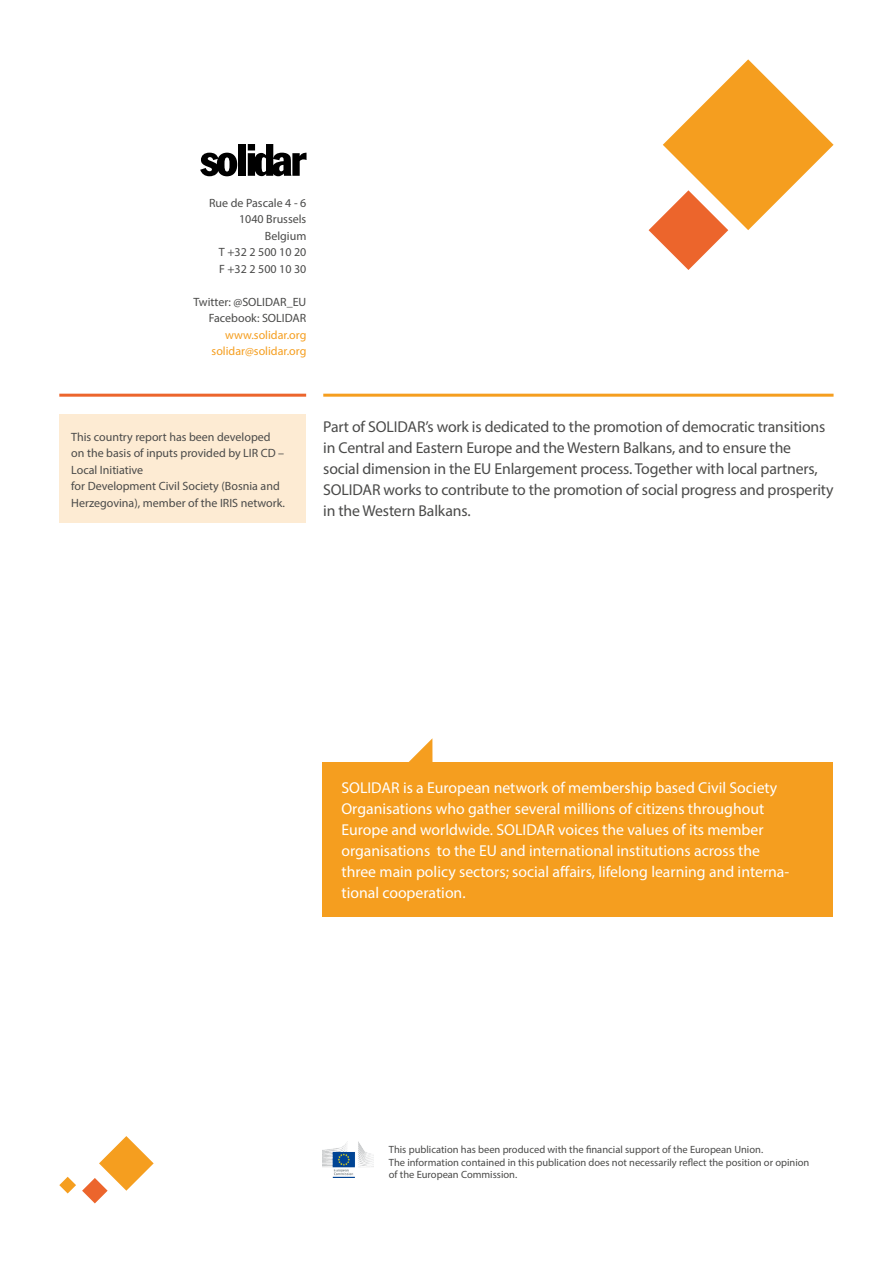
<style>
.page{position:relative;width:893px;height:1263px;background:#fff}
.page>*{position:absolute;margin:0;border:0;box-sizing:border-box;transform-origin:0 0}
.t1{font:15.75px/21px "Myriad Pro";color:#fff}
.t2{font:15.75px/21px "Myriad Pro";letter-spacing:-.01em;color:#4a4a49}
.t3{font:12px/16.5px "Myriad Pro";color:#4a4a49;text-align:right}
.t4{font:12px/16.5px "Myriad Pro";color:#f59e1f;text-align:right}
.t5{font:10.5px/12.6px "Myriad Pro";color:#4a4a49}
</style>
<div class="page">
<div style="left:322px;top:762px;width:511px;height:155px;background:#f59e1f"></div>
<svg style="left:409px;top:739px;width:23px;height:23px"></svg>
<svg style="left:200px;top:153px;width:37px;height:23px"></svg>
<div style="left:239px;top:144px;width:7px;height:32px;background:#000"></div>
<svg style="left:248px;top:144px;width:59px;height:32px"></svg>
<img style="left:323px;top:1141px;width:51px;height:37px">
<div style="left:59px;top:414px;width:247px;height:108px;background:#fdebd3"></div>
<hr style="left:323px;top:394px;width:510px;height:3px;background:#f59e1f">
<hr style="left:59px;top:394px;width:247px;height:3px;background:#ec652c">
<svg style="left:649px;top:59px;width:184px;height:211px"></svg>
<svg style="left:82px;top:1136px;width:72px;height:67px"></svg>
<svg style="left:59px;top:1177px;width:17px;height:16px"></svg>
<p class="t3" style="left:209px;top:194px;width:99px">Rue de Pascale 4 - 6<br>1040 Brussels<br>Belgium<br>T +32 2 500 10 20<br>F +32 2 500 10 30</p>
<p class="t3" style="left:193px;top:293px;width:114px">Twitter: @SOLIDAR_EU<br>Facebook: SOLIDAR</p>
<p class="t4" style="left:212px;top:326px;width:96px">www.solidar.org solidar@solidar.org</p>
<p class="t3" style="left:71px;top:428px;width:215px;text-align:left">This country report has been developed on the basis of inputs provided by LIR CD – Local Initiative<br>for Development Civil Society (Bosnia and Herzegovina), member of the IRIS network.</p>
<p class="t2" style="left:323px;top:416px;width:512px">Part of SOLIDAR’s work is dedicated to the promotion of democratic transitions in Central and Eastern Europe and the Western Balkans, and to ensure the<br>social dimension in the EU Enlargement process. Together with local partners, SOLIDAR works to contribute to the promotion of social progress and prosperity in the Western Balkans.</p>
<p class="t1" style="left:341px;top:777px;width:449px">SOLIDAR is a European network of membership based Civil Society Organisations who gather several millions of citizens throughout Europe and worldwide. SOLIDAR voices the values of its member organisations to the EU and international institutions across the three main policy sectors; social affairs, lifelong learning and interna&shy;tional cooperation.</p>
<p class="t5" style="left:389px;top:1143px;width:422px">This publication has been produced with the financial support of the European Union.<br>The information contained in this publication does not necessarily reflect the position or opinion of the European Commission.</p>
</div>
